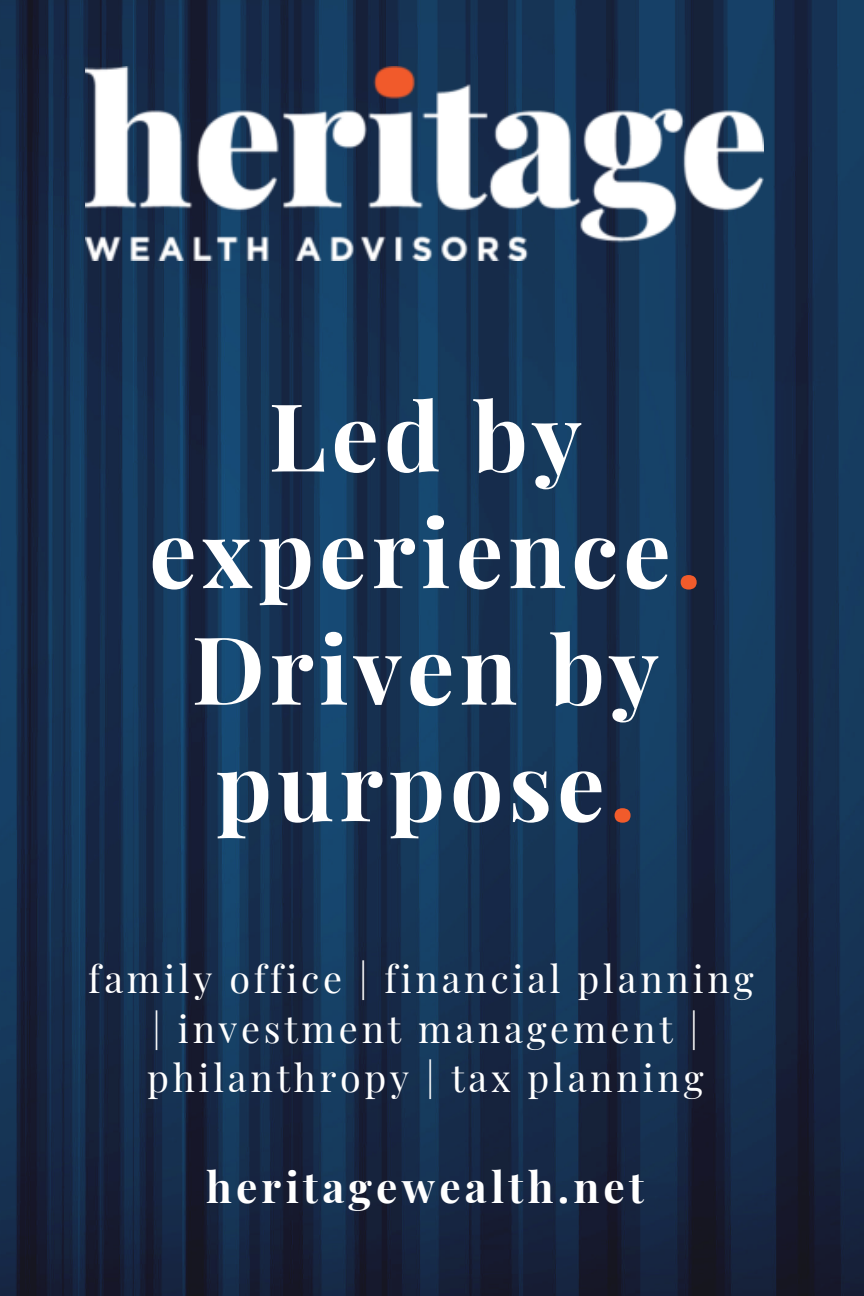
<style>
.page{position:relative;width:864px;height:1296px;background:#fff}
.page>*{position:absolute;margin:0;border:0;box-sizing:border-box;transform-origin:0 0}
.t1{font:700 94.2px/116.6px "Playfair Display";letter-spacing:.055em;color:#fff;text-align:center}
.t2{font:700 42.4px "Playfair Display";letter-spacing:.1em;color:#fff}
.t3{font:37.6px/49.4px "Playfair Display";letter-spacing:.1em;color:#fff;text-align:center}
.s1{color:#f15b2b}
</style>
<div class="page">
<img style="left:0;top:0;width:864px;height:1296px">
<img style="left:86px;top:67px;width:678px;height:194px">
<p class="t1" style="left:149px;top:370px;width:554px">Led by experience<span class="s1">.<br></span>Driven by purpose<span class="s1">.</span></p>
<p class="t3" style="left:88px;top:951px;width:667px">family office | financial planning | investment management | philanthropy | tax planning</p>
<p class="t2" style="left:206px;top:1154px;width:440px">heritagewealth.net</p>
</div>
